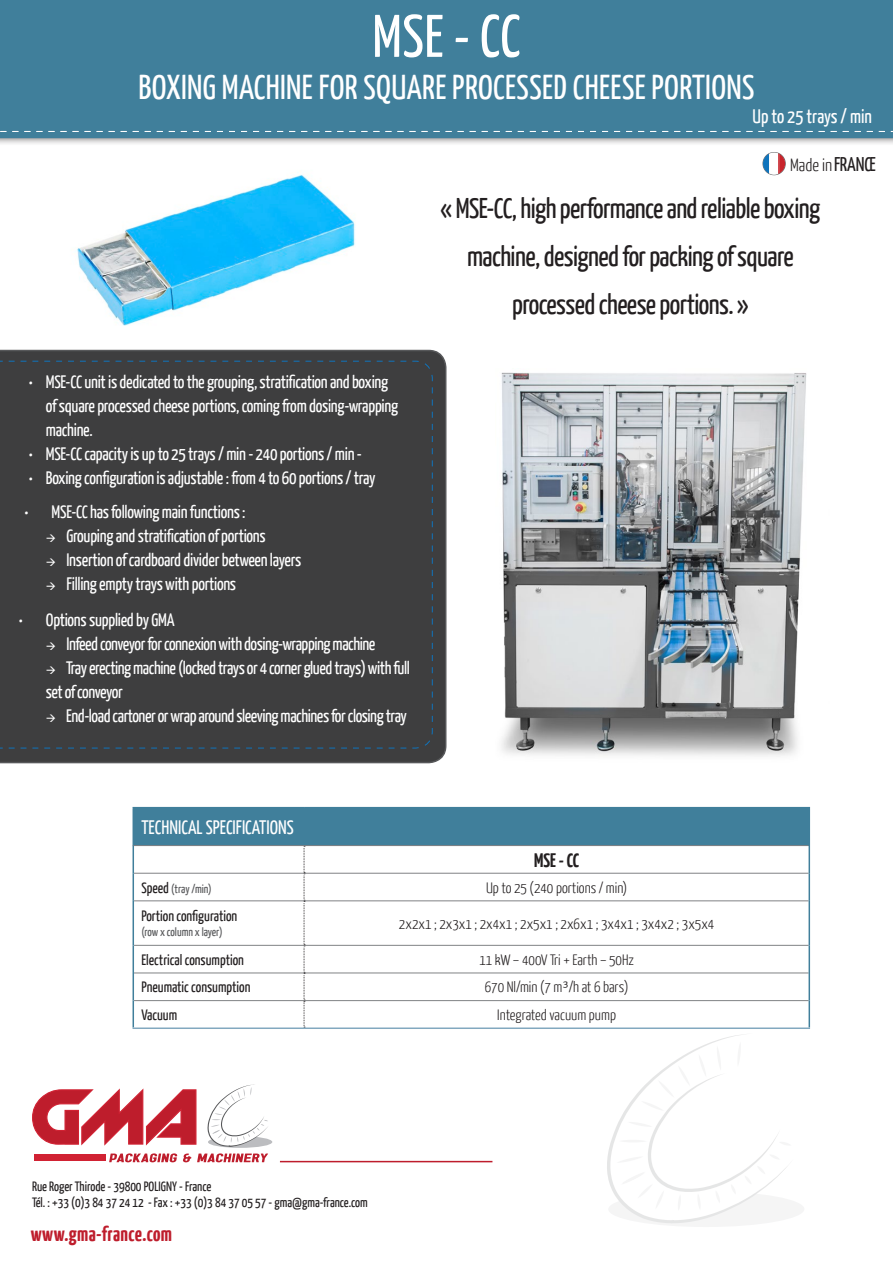
<style>
.page{position:relative;width:893px;height:1263px;background:#fff}
.page>*{position:absolute;margin:0;border:0;box-sizing:border-box;transform-origin:0 0}
.t1{font:60px "Yanone Kaffeesatz";color:#fff}
.t2{font:34.5px "Yanone Kaffeesatz";letter-spacing:.01em;color:#fff}
.t3{font:28.5px/48px "Yanone Kaffeesatz";letter-spacing:-.02em;color:#231f20;text-align:center}
.t4{font:700 21px "Yanone Kaffeesatz";letter-spacing:.02em;color:#be1d2c}
.t5{font:19.5px "Yanone Kaffeesatz";color:#fff}
.t6{font:700 19.5px "Yanone Kaffeesatz";color:#231f20}
.t7{font:18px/24px "Yanone Kaffeesatz";letter-spacing:-.015em;color:#fff}
.t8{font:300 17.7px "Yanone Kaffeesatz";color:#231f20}
.t9{font:300 15px "Yanone Kaffeesatz";color:#231f20}
.t10{font:15px "Yanone Kaffeesatz";color:#231f20}
.t11{font:13.5px "Yanone Kaffeesatz";color:#231f20}
.t12{font:12px "Yanone Kaffeesatz";color:#57585a}
.s1{font-weight:400;font-size:19.8px}
.s2{font-size:15px;color:#231f20}
</style>
<div class="page">
<img style="left:76px;top:174px;width:279px;height:152px">
<div style="left:0;top:0;width:893px;height:146px;background:#231f20;opacity:.75"></div>
<div style="left:0;top:0;width:893px;height:138px;background:#407f9b"></div>
<div style="left:763px;top:152px;width:22px;height:23px;border:1px solid #6c6d70;border-radius:50%"></div>
<svg style="left:763px;top:153px;width:22px;height:22px"></svg>
<svg style="left:0;top:350px;width:446px;height:413px;background:#414142"></svg>
<div style="left:0;top:360px;width:433px;height:389px;background:#3e3e3f"></div>
<svg style="left:0;top:131px;width:893px;height:1px"></svg>
<svg style="left:32px;top:1084px;width:241px;height:78px"></svg>
<svg style="left:607px;top:1035px;width:180px;height:189px"></svg>
<div style="left:632px;top:1204px;width:47px;height:42px;background:#fff"></div>
<hr style="left:280px;top:1161px;width:212px;height:1px;background:#be1d2c">
<div style="left:133px;top:808px;width:676px;height:37px;background:#407f9b"></div>
<svg style="left:304px;top:846px;width:1px;height:181px"></svg>
<hr style="left:133px;top:845px;width:171px;height:1px;background:#808285">
<hr style="left:304px;top:845px;width:505px;height:1px;background:#808285">
<hr style="left:134px;top:873px;width:170px;height:1px;background:#808285">
<hr style="left:304px;top:873px;width:505px;height:1px;background:#808285">
<hr style="left:134px;top:900px;width:170px;height:1px;background:#808285">
<hr style="left:304px;top:900px;width:505px;height:1px;background:#808285">
<hr style="left:134px;top:945px;width:170px;height:1px;background:#808285">
<hr style="left:304px;top:945px;width:505px;height:1px;background:#808285">
<hr style="left:134px;top:973px;width:170px;height:1px;background:#808285">
<hr style="left:304px;top:973px;width:505px;height:1px;background:#808285">
<hr style="left:134px;top:1000px;width:170px;height:1px;background:#808285">
<hr style="left:304px;top:1000px;width:505px;height:1px;background:#808285">
<hr style="left:133px;top:807px;width:171px;height:1px;background:#407f9b">
<hr style="left:304px;top:807px;width:506px;height:1px;background:#407f9b">
<hr style="left:808px;top:808px;width:2px;height:37px;background:#407f9b">
<hr style="left:808px;top:845px;width:2px;height:28px;background:#407f9b">
<svg style="left:133px;top:846px;width:1px;height:55px"></svg>
<hr style="left:808px;top:873px;width:2px;height:28px;background:#407f9b">
<hr style="left:133px;top:901px;width:1px;height:44px;background:#407f9b">
<svg style="left:133px;top:945px;width:1px;height:82px"></svg>
<hr style="left:133px;top:1027px;width:171px;height:2px;background:#82a8bf">
<hr style="left:808px;top:901px;width:2px;height:44px;background:#407f9b">
<hr style="left:808px;top:945px;width:2px;height:28px;background:#407f9b">
<hr style="left:808px;top:973px;width:2px;height:27px;background:#407f9b">
<hr style="left:808px;top:1000px;width:2px;height:27px;background:#407f9b">
<hr style="left:304px;top:1027px;width:506px;height:2px;background:#82a8bf">
<img style="left:501px;top:372px;width:306px;height:384px">
<p class="t1" style="left:372px;top:-1px;width:150px">MSE - CC</p>
<p class="t2" style="left:138px;top:66px;width:618px">BOXING MACHINE FOR SQUARE PROCESSED CHEESE PORTIONS</p>
<p class="t5" style="left:753px;top:104px;width:121px">Up to 25 trays / min</p>
<p class="t8" style="left:790px;top:154px;width:87px">Made in<span class="s1">FRANCE</span></p>
<p class="t7" style="left:46px;top:369px;width:354px;text-indent:-17px">• MSE-CCunitisdedicatedtothegrouping,stratificationandboxing of square processed cheese portions, coming from dosing-wrapping machine.</p>
<p class="t7" style="left:29px;top:441px;width:334px">• MSE-CC capacity is up to 25 trays / min - 240 portions / min -</p>
<p class="t7" style="left:29px;top:465px;width:348px">• Boxingconfigurationisadjustable:from4 to 60 portions/tray</p>
<p class="t7" style="left:25px;top:500px;width:222px">• MSE-CChasfollowingmainfunctions:</p>
<p class="t7" style="left:46px;top:524px;width:221px">→ Groupingandstratificationofportions</p>
<p class="t7" style="left:46px;top:548px;width:257px">→ Insertion of cardboard divider between layers</p>
<p class="t7" style="left:46px;top:572px;width:192px">→ Filling empty trays with portions</p>
<p class="t7" style="left:19px;top:608px;width:157px">• Options supplied by GMA</p>
<p class="t7" style="left:46px;top:632px;width:331px">→ Infeed conveyor for connexion with dosing-wrapping machine</p>
<p class="t7" style="left:46px;top:656px;width:365px">→ Tray erecting machine (locked trays or 4 corner glued trays) with full set of conveyor</p>
<p class="t7" style="left:46px;top:704px;width:363px">→ End-load cartoner or wrap around sleeving machines for closing tray</p>
<p class="t3" style="left:440px;top:184px;width:381px">«MSE-CC, high performance and reliable boxing machine, designed for packing of square processed cheese portions. »</p>
<p class="t5" style="left:141px;top:815px;width:154px">TECHNICAL SPECIFICATIONS</p>
<p class="t6" style="left:534px;top:848px;width:46px">MSE - CC</p>
<p class="t12" style="left:141px;top:881px;width:72px"><span class="s2">Speed</span> (tray /min)</p>
<p class="t9" style="left:486px;top:878px;width:143px">Up to 25 (240 portions / min)</p>
<p class="t10" style="left:141px;top:907px;width:97px">Portion configuration</p>
<p class="t12" style="left:141px;top:924px;width:83px">(row x column x layer)</p>
<p class="t9" style="left:399px;top:914px;width:317px">2x2x1 ; 2x3x1 ; 2x4x1 ; 2x5x1 ; 2x6x1 ; 3x4x1 ; 3x4x2 ; 3x5x4</p>
<p class="t10" style="left:141px;top:950px;width:104px">Electrical consumption</p>
<p class="t9" style="left:479px;top:950px;width:156px">11 kW – 400V Tri + Earth – 50Hz</p>
<p class="t10" style="left:141px;top:978px;width:111px">Pneumatic consumption</p>
<p class="t9" style="left:485px;top:978px;width:145px">670 Nl/min (7 m³/h at 6 bars)</p>
<p class="t10" style="left:141px;top:1005px;width:37px">Vacuum</p>
<p class="t9" style="left:497px;top:1005px;width:120px">Integrated vacuum pump</p>
<p class="t11" style="left:32px;top:1178px;width:181px">Rue Roger Thirode - 39800 POLIGNY - France</p>
<p class="t11" style="left:32px;top:1194px;width:337px">Tél. : +33 (0)3 84 37 24 12 - Fax : +33 (0)3 84 37 05 57 - gma@gma-france.com</p>
<p class="t4" style="left:31px;top:1220px;width:143px">www.gma-france.com</p>
</div>
